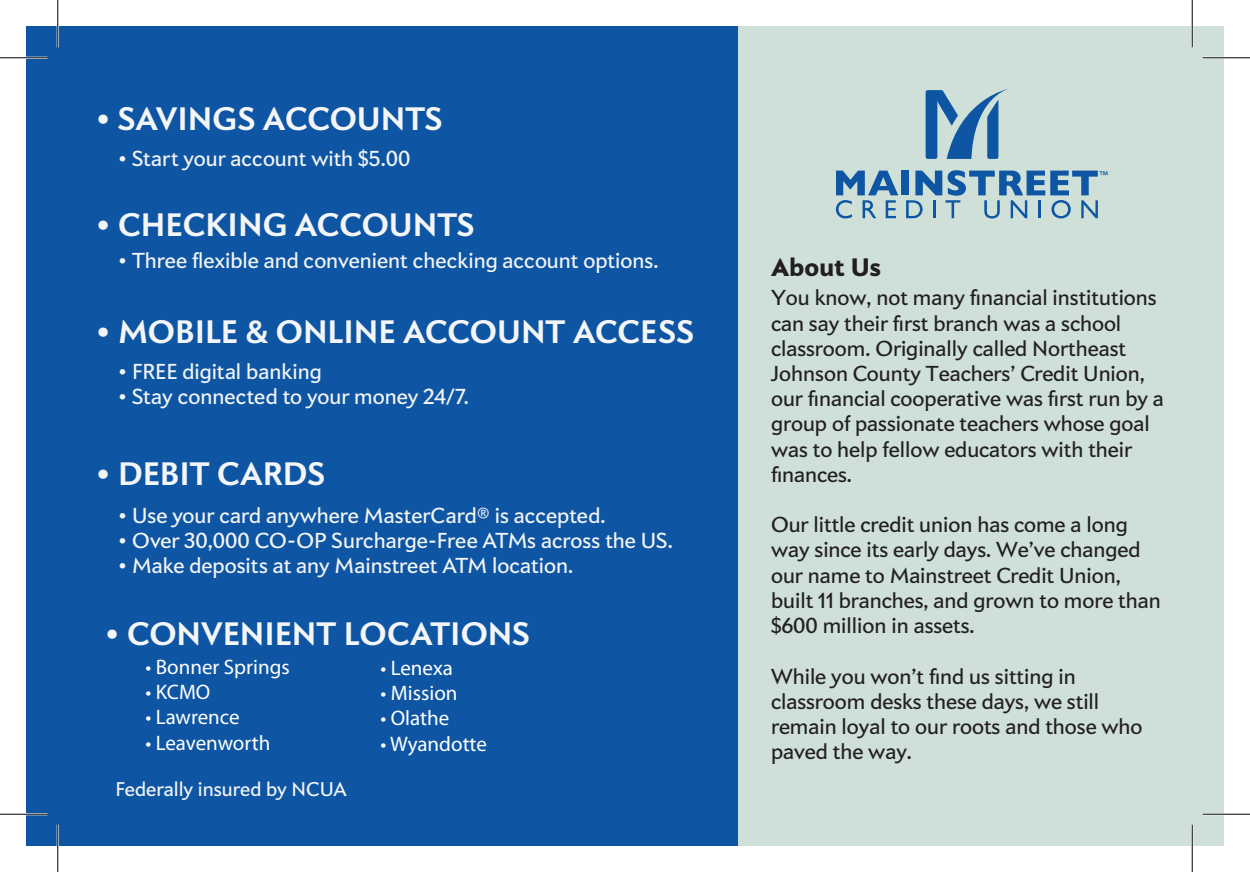
<style>
.page{position:relative;width:1250px;height:872px;background:#fff}
.page>*{position:absolute;margin:0;border:0;box-sizing:border-box;transform-origin:0 0}
.t1{font:700 31.5px "Apres";color:#f4f5f6}
.t2{font:800 24.5px "Apres";color:#231f20}
.t3{font:21px/25.2px "Apres";color:#231f20}
.t4{font:21px "Apres";color:#f4f5f6}
.t5{font:21px "Myriad Pro";color:#fff}
.t6{font:19.25px "Apres";color:#f4f5f6}
.t7{font:14.35px "Myriad Pro";color:#0e56a4}
</style>
<div class="page">
<div style="left:26px;top:26px;width:1197px;height:819px;background:#cee0d8"></div>
<div style="left:26px;top:27px;width:711px;height:818px;background:#0e56a4"></div>
<hr style="left:0;top:57px;width:47px;height:2px;background:#fff">
<hr style="left:1202px;top:57px;width:48px;height:2px;background:#fff">
<hr style="left:0;top:813px;width:47px;height:2px;background:#fff">
<hr style="left:1202px;top:813px;width:48px;height:2px;background:#fff">
<hr style="left:57px;top:0;width:2px;height:47px;background:#fff">
<hr style="left:57px;top:824px;width:2px;height:48px;background:#fff">
<hr style="left:1191px;top:0;width:2px;height:47px;background:#fff">
<hr style="left:1191px;top:824px;width:2px;height:48px;background:#fff">
<hr style="left:0;top:57px;width:47px;height:1px;background:#000">
<hr style="left:1202px;top:57px;width:48px;height:1px;background:#000">
<hr style="left:0;top:813px;width:47px;height:1px;background:#000">
<hr style="left:1202px;top:813px;width:48px;height:1px;background:#000">
<hr style="left:57px;top:0;width:1px;height:47px;background:#000">
<hr style="left:57px;top:824px;width:1px;height:48px;background:#000">
<hr style="left:1191px;top:0;width:1px;height:47px;background:#000">
<hr style="left:1191px;top:824px;width:1px;height:48px;background:#000">
<div style="left:901px;top:170px;width:8px;height:25px;background:#0e56a4"></div>
<svg style="left:836px;top:170px;width:62px;height:48px"></svg>
<svg style="left:906px;top:170px;width:191px;height:48px"></svg>
<svg style="left:925px;top:89px;width:83px;height:70px"></svg>
<p class="t1" style="left:96px;top:99px;width:348px">• SAVINGS ACCOUNTS</p>
<p class="t4" style="left:118px;top:145px;width:294px">• Start your account with $5.00</p>
<p class="t1" style="left:96px;top:205px;width:380px">• CHECKING ACCOUNTS</p>
<p class="t4" style="left:118px;top:248px;width:542px">• Three flexible and convenient checking account options.</p>
<p class="t1" style="left:96px;top:312px;width:599px">• MOBILE &amp; ONLINE ACCOUNT ACCESS</p>
<p class="t4" style="left:118px;top:358px;width:205px">• FREE digital banking</p>
<p class="t4" style="left:118px;top:383px;width:352px">• Stay connected to your money 24/7.</p>
<p class="t1" style="left:96px;top:454px;width:230px">• DEBIT CARDS</p>
<p class="t4" style="left:118px;top:502px;width:489px">• Use your card anywhere MasterCard® is accepted.</p>
<p class="t4" style="left:118px;top:527px;width:556px">• Over 30,000 CO-OP Surcharge-Free ATMs across the US.</p>
<p class="t4" style="left:118px;top:552px;width:456px">• Make deposits at any Mainstreet ATM location.</p>
<p class="t1" style="left:105px;top:614px;width:426px">• CONVENIENT LOCATIONS</p>
<p class="t5" style="left:145px;top:653px;width:146px">• Bonner Springs</p>
<p class="t5" style="left:380px;top:654px;width:74px">• Lenexa</p>
<p class="t5" style="left:145px;top:679px;width:66px">• KCMO</p>
<p class="t5" style="left:380px;top:680px;width:79px">• Mission</p>
<p class="t5" style="left:145px;top:704px;width:96px">• Lawrence</p>
<p class="t5" style="left:380px;top:705px;width:70px">• Olathe</p>
<p class="t5" style="left:145px;top:729px;width:127px">• Leavenworth</p>
<p class="t5" style="left:380px;top:730px;width:108px">• Wyandotte</p>
<p class="t6" style="left:115px;top:776px;width:233px">Federally insured by NCUA</p>
<p class="t7" style="left:1099px;top:167px;width:10px">™</p>
<p class="t2" style="left:771px;top:252px;width:111px">About Us</p>
<p class="t3" style="left:771px;top:285px;width:394px">You know, not many financial institutions can say their first branch was a school classroom. Originally called Northeast Johnson County Teachers’ Credit Union, our financial cooperative was first run by a group of passionate teachers whose goal was to help fellow educators with their finances.</p>
<p class="t3" style="left:771px;top:512px;width:391px">Our little credit union has come a long way since its early days. We’ve changed our name to Mainstreet Credit Union, built 11 branches, and grown to more than $600 million in assets.</p>
<p class="t3" style="left:771px;top:663px;width:373px">While you won’t find us sitting in classroom desks these days, we still remain loyal to our roots and those who paved the way.</p>
</div>
